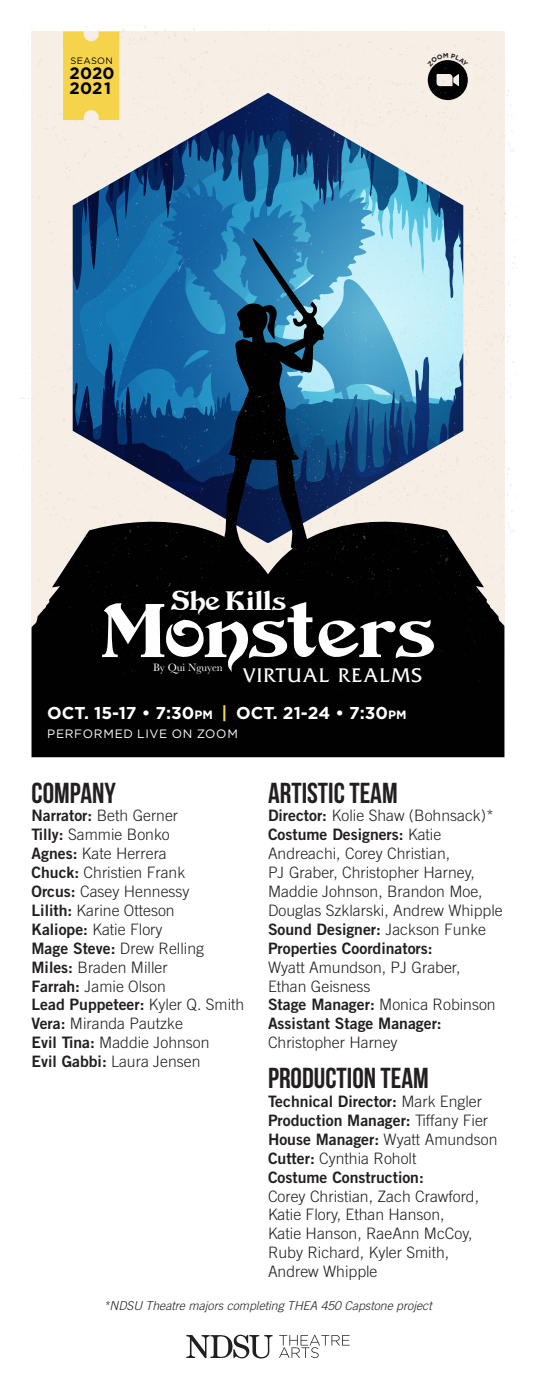
<style>
.page{position:relative;width:536px;height:1386px;background:#fff}
.page>*{position:absolute;margin:0;border:0;box-sizing:border-box;transform-origin:0 0}
.t1{font:72.27px "Devinne Swash";letter-spacing:-.025em;color:#fff}
.Head{font:700 28.88px "Bebas Neue";color:#231f20}
.t2{font:25.38px "Devinne Swash";color:#fff}
.t3{font:20.65px "Friz Quadrata";letter-spacing:.06em;color:#fff}
.t4{font:700 17.15px "Gotham";color:#fff}
.t5{font:700 16.45px "Gotham";letter-spacing:.01em;color:#010101}
.Body_Copy{font:300 15.75px/18.9px "Trade Gothic";color:#231f20}
.Body_Copy-2{font:15.75px/18.9px "Trade Gothic Bold Two";color:#231f20}
.Body_Copy-3{font:italic 300 12.25px "Trade Gothic";color:#231f20}
.t6{font:12.08px "Gotham";letter-spacing:.055em;color:#fff}
.t7{font:11.03px "Baskerville";color:#fff}
.t8{font:9.28px "Gotham";letter-spacing:.035em;color:#010101}
.s1{font-size:12.08px}
.s2{color:#f5d44c}
.s3{font-family:"Trade Gothic Bold Two";font-weight:400}
.s4{font-family:"Trade Gothic";font-weight:300}
</style>
<div class="page">
<svg style="left:186px;top:1334px;width:86px;height:25px"></svg>
<svg style="left:279px;top:1335px;width:70px;height:23px"></svg>
<img style="left:19px;top:26px;width:497px;height:373px">
<img style="left:21px;top:402px;width:493px;height:356px">
<svg style="left:56px;top:29px;width:311px;height:205px;background:#96acb5"></svg>
<svg style="left:427px;top:53px;width:41px;height:14px"></svg>
<p class="t8" style="left:70px;top:55px;width:44px">SEASON</p>
<p class="t5" style="left:70px;top:64px;width:47px">2020</p>
<p class="t5" style="left:70px;top:78px;width:43px">2021</p>
<p class="t2" style="left:171px;top:585px;width:117px">She Kills</p>
<p class="t1" style="left:101px;top:585px;width:336px">Monsters</p>
<p class="t7" style="left:153px;top:661px;width:71px">By Qui Nguyen</p>
<p class="t3" style="left:243px;top:663px;width:180px">VIRTUAL REALMS</p>
<p class="t4" style="left:47px;top:703px;width:361px">OCT. 15-17 • 7:30<span class="s1">pm</span> <span class="s2">|</span> OCT. 21-24 • 7:30<span class="s1">pm</span></p>
<p class="t6" style="left:47px;top:727px;width:192px">PERFORMED LIVE ON ZOOM</p>
<p class="Head" style="left:32px;top:777px;width:86px">COMPANY</p>
<p class="Body_Copy" style="left:32px;top:806px;width:148px"><span class="s3">Narrator:</span> Beth Gerner</p>
<p class="Body_Copy" style="left:32px;top:825px;width:140px"><span class="s3">Tilly:</span> Sammie Bonko</p>
<p class="Body_Copy" style="left:32px;top:844px;width:137px"><span class="s3">Agnes:</span> Kate Herrera</p>
<p class="Body_Copy" style="left:32px;top:863px;width:155px"><span class="s3">Chuck:</span> Christien Frank</p>
<p class="Body_Copy" style="left:32px;top:882px;width:159px"><span class="s3">Orcus:</span> Casey Hennessy</p>
<p class="Body_Copy" style="left:32px;top:901px;width:145px"><span class="s3">Lilith:</span> Karine Otteson</p>
<p class="Body_Copy" style="left:32px;top:920px;width:132px"><span class="s3">Kaliope:</span> Katie Flory</p>
<p class="Body_Copy" style="left:32px;top:938px;width:174px"><span class="s3">Mage Steve:</span> Drew Relling</p>
<p class="Body_Copy" style="left:32px;top:957px;width:138px"><span class="s3">Miles:</span> Braden Miller</p>
<p class="Body_Copy" style="left:32px;top:976px;width:136px"><span class="s3">Farrah:</span> Jamie Olson</p>
<p class="Body_Copy-2" style="left:32px;top:995px;width:214px">Lead Puppeteer: <span class="s4">Kyler Q. Smith</span></p>
<p class="Body_Copy" style="left:32px;top:1014px;width:153px"><span class="s3">Vera:</span> Miranda Pautzke</p>
<p class="Body_Copy" style="left:32px;top:1033px;width:179px"><span class="s3">Evil Tina:</span> Maddie Johnson</p>
<p class="Body_Copy" style="left:32px;top:1052px;width:170px"><span class="s3">Evil Gabbi:</span> Laura Jensen</p>
<p class="Head" style="left:268px;top:777px;width:131px">ARTISTIC TEAM</p>
<p class="Body_Copy" style="left:268px;top:806px;width:227px"><span class="s3">Director:</span> Kolie Shaw (Bohnsack)*</p>
<p class="Body_Copy" style="left:268px;top:825px;width:236px"><span class="s3">Costume Designers:</span> Katie<br>Andreachi, Corey Christian,<br>PJ Graber, Christopher Harney,<br>Maddie Johnson, Brandon Moe,<br>Douglas Szklarski, Andrew Whipple</p>
<p class="Body_Copy-2" style="left:268px;top:919px;width:219px">Sound Designer: <span class="s4">Jackson Funke</span></p>
<p class="Body_Copy" style="left:268px;top:938px;width:194px"><span class="s3">Properties Coordinators:<br></span>Wyatt Amundson, PJ Graber,<br>Ethan Geisness</p>
<p class="Body_Copy" style="left:268px;top:995px;width:229px"><span class="s3">Stage Manager:</span> Monica Robinson</p>
<p class="Body_Copy-2" style="left:268px;top:1014px;width:175px">Assistant Stage Manager:<br><span class="s4">Christopher Harney</span></p>
<p class="Head" style="left:268px;top:1062px;width:162px">PRODUCTION TEAM</p>
<p class="Body_Copy-2" style="left:268px;top:1092px;width:215px">Technical Director: <span class="s4">Mark Engler</span></p>
<p class="Body_Copy-2" style="left:268px;top:1111px;width:221px">Production Manager: <span class="s4">Tiffany Fier</span></p>
<p class="Body_Copy-2" style="left:268px;top:1129px;width:231px">House Manager: <span class="s4">Wyatt Amundson</span></p>
<p class="Body_Copy" style="left:268px;top:1148px;width:150px"><span class="s3">Cutter:</span> Cynthia Roholt</p>
<p class="Body_Copy" style="left:268px;top:1167px;width:212px"><span class="s3">Costume Construction:<br></span>Corey Christian, Zach Crawford,<br>Katie Flory, Ethan Hanson,<br>Katie Hanson, RaeAnn McCoy,<br>Ruby Richard, Kyler Smith,<br>Andrew Whipple</p>
<p class="Body_Copy-3" style="left:103px;top:1298px;width:330px">*NDSU Theatre majors completing THEA 450 Capstone project</p>
</div>
